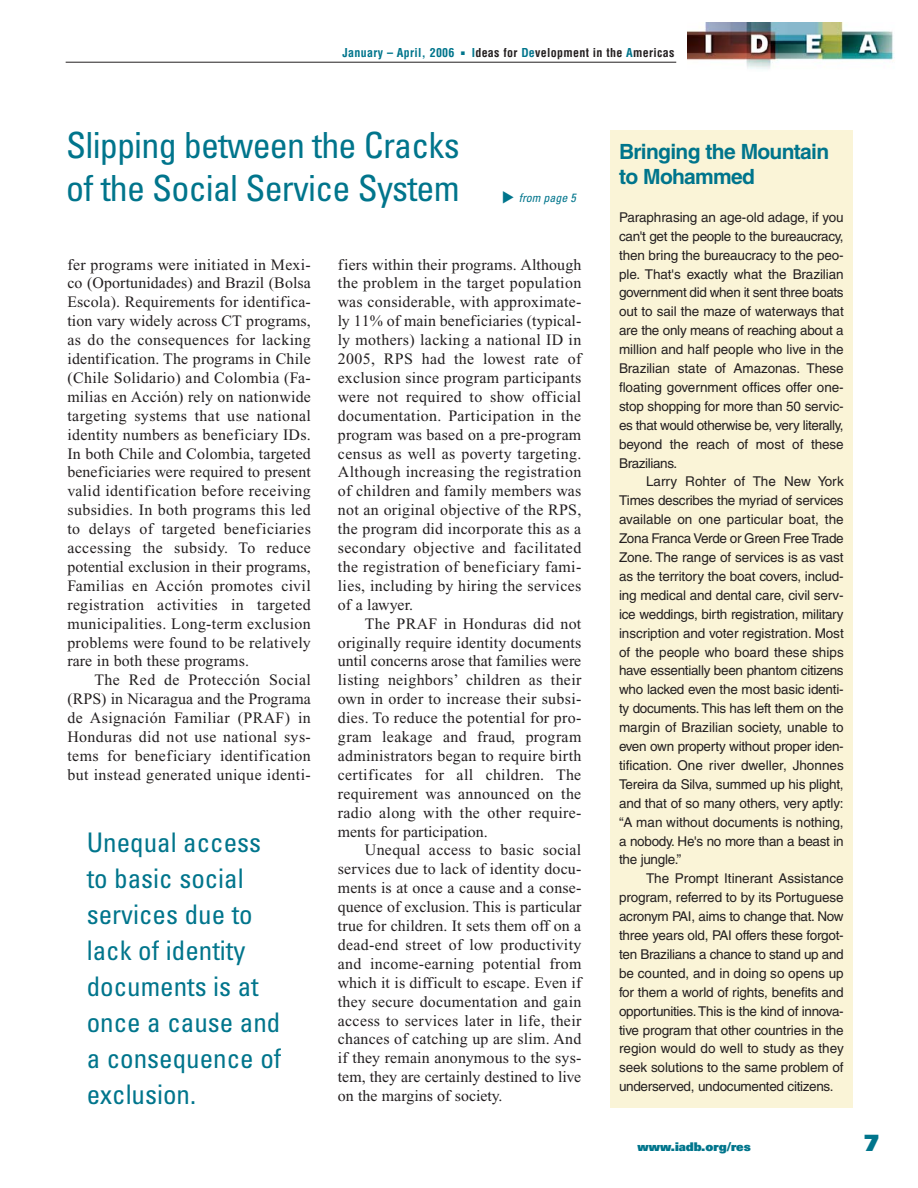
<style>
.page{position:relative;width:918px;height:1188px;background:#fff}
.page>*{position:absolute;margin:0;border:0;box-sizing:border-box;transform-origin:0 0}
.t1{font:condensed 36px/43.2px "Univers";letter-spacing:-.02em;color:#00758c}
.t2{font:condensed 27px/36px "Univers";color:#00758c}
.t3{font:700 condensed 27px "Helvetica";color:#00758c}
.t4{font:900 22.5px "Univers";color:#00758c}
.t5{font:700 21px/25.5px "Helvetica";letter-spacing:-.035em;color:#00758c}
.t6{font:15.9px/18.9px "Times New Roman";letter-spacing:.02em;color:#231f20;text-align:justify}
.t7{font:13.5px/18.9px "Helvetica";letter-spacing:-.02em;color:#231f20;text-align:justify}
.t8{font:700 condensed 12px "Helvetica";letter-spacing:.025em;color:#231f20}
.t9{font:700 condensed 12px "Helvetica";letter-spacing:.025em;color:#00758c}
.t10{font:900 12px "Univers";color:#00758c}
.t11{font:italic condensed 12px "Univers";color:#00758c}
.s1{color:#00758c}
</style>
<div class="page">
<hr style="left:66px;top:62px;width:610px;height:1px;background:#231f20">
<img style="left:687px;top:23px;width:207px;height:46px">
<div style="left:610px;top:130px;width:243px;height:977px;background:#faf4d7"></div>
<p class="t9" style="left:343px;top:48px;width:114px">January – April, 2006</p>
<h2 class="t3" style="left:459px;top:35px;width:10px">.</h2>
<p class="t8" style="left:472px;top:48px;width:204px"><span class="s1">I</span>deas for <span class="s1">De</span>velopment in the <span class="s1">A</span>mericas</p>
<h1 class="t1" style="left:66px;top:127px;width:395px">Slipping between the Cracks of the Social Service System</h1>
<h3 class="t5" style="left:619px;top:140px;width:212px">Bringing the Mountain to Mohammed</h3>
<p class="t7" style="left:619px;top:209px;width:226px">Paraphrasing an age-old adage, if you can't get the people to the bureaucracy, then bring the bureaucracy to the peo&shy;ple. That's exactly what the Brazilian government did when it sent three boats out to sail the maze of waterways that are the only means of reaching about a million and half people who live in the Brazilian state of Amazonas. These floating government offices offer one&shy;stop shopping for more than 50 servic&shy;es that would otherwise be, very literally, beyond the reach of most of these Brazilians.</p>
<p class="t7" style="left:619px;top:474px;width:226px;text-indent:27px">Larry Rohter of The New York Times describes the myriad of services available on one particular boat, the Zona Franca Verde or Green Free Trade Zone. The range of services is as vast as the territory the boat covers, includ&shy;ing medical and dental care, civil serv&shy;ice weddings, birth registration, military inscription and voter registration. Most of the people who board these ships have essentially been phantom citizens who lacked even the most basic identi&shy;ty documents. This has left them on the margin of Brazilian society, unable to even own property without proper iden&shy;tification. One river dweller, Jhonnes Tereira da Silva, summed up his plight, and that of so many others, very aptly: “A man without documents is nothing, a nobody. He's no more than a beast in the jungle.”</p>
<p class="t7" style="left:619px;top:870px;width:226px;text-indent:27px">The Prompt Itinerant Assistance program, referred to by its Portuguese acronym PAI, aims to change that. Now three years old, PAI offers these forgot&shy;ten Brazilians a chance to stand up and be counted, and in doing so opens up for them a world of rights, benefits and opportunities. This is the kind of innova&shy;tive program that other countries in the region would do well to study as they seek solutions to the same problem of underserved, undocumented citizens.</p>
<p class="t11" style="left:519px;top:194px;width:59px">from page 5</p>
<p class="t6" style="left:67px;top:256px;width:245px">fer programs were initiated in Mexi&shy;co (Oportunidades) and Brazil (Bolsa Escola). Requirements for identifica&shy;tion vary widely across CT programs, as do the consequences for lacking identification. The programs in Chile (Chile Solidario) and Colombia (Fa&shy;milias en Acción) rely on nationwide targeting systems that use national identity numbers as beneficiary IDs.<br>In both Chile and Colombia, targeted beneficiaries were required to present valid identification before receiving subsidies. In both programs this led to delays of targeted beneficiaries accessing the subsidy. To reduce potential exclusion in their programs, Familias en Acción promotes civil registration activities in targeted municipalities. Long-term exclusion problems were found to be relatively rare in both these programs.</p>
<p class="t6" style="left:67px;top:672px;width:245px;text-indent:27px">The Red de Protección Social (RPS) in Nicaragua and the Programa de Asignación Familiar (PRAF) in Honduras did not use national sys&shy;tems for beneficiary identification but instead generated unique identi-</p>
<p class="t6" style="left:338px;top:256px;width:245px">fiers within their programs. Although the problem in the target population was considerable, with approximate&shy;ly 11% of main beneficiaries (typical&shy;ly mothers) lacking a national ID in 2005, RPS had the lowest rate of exclusion since program participants were not required to show official documentation. Participation in the program was based on a pre-program census as well as poverty targeting.<br>Although increasing the registration of children and family members was not an original objective of the RPS, the program did incorporate this as a secondary objective and facilitated the registration of beneficiary fami&shy;lies, including by hiring the services of a lawyer.</p>
<p class="t6" style="left:338px;top:615px;width:245px;text-indent:27px">The PRAF in Honduras did not originally require identity documents until concerns arose that families were listing neighbors’ children as their own in order to increase their subsi&shy;dies. To reduce the potential for pro&shy;gram leakage and fraud, program administrators began to require birth certificates for all children. The requirement was announced on the radio along with the other require&shy;ments for participation.</p>
<p class="t6" style="left:338px;top:842px;width:245px;text-indent:27px">Unequal access to basic social services due to lack of identity docu&shy;ments is at once a cause and a conse&shy;quence of exclusion. This is particular true for children. It sets them off on a dead-end street of low productivity and income-earning potential from which it is difficult to escape. Even if they secure documentation and gain access to services later in life, their chances of catching up are slim. And if they remain anonymous to the sys&shy;tem, they are certainly destined to live on the margins of society.</p>
<h2 class="t2" style="left:87px;top:827px;width:196px">Unequal access to basic social services due to lack of identity documents is at once a cause and a consequence of exclusion.</h2>
<p class="t10" style="left:637px;top:1142px;width:115px">www.iadb.org/res</p>
<h3 class="t4" style="left:864px;top:1135px;width:17px">7</h3>
</div>
